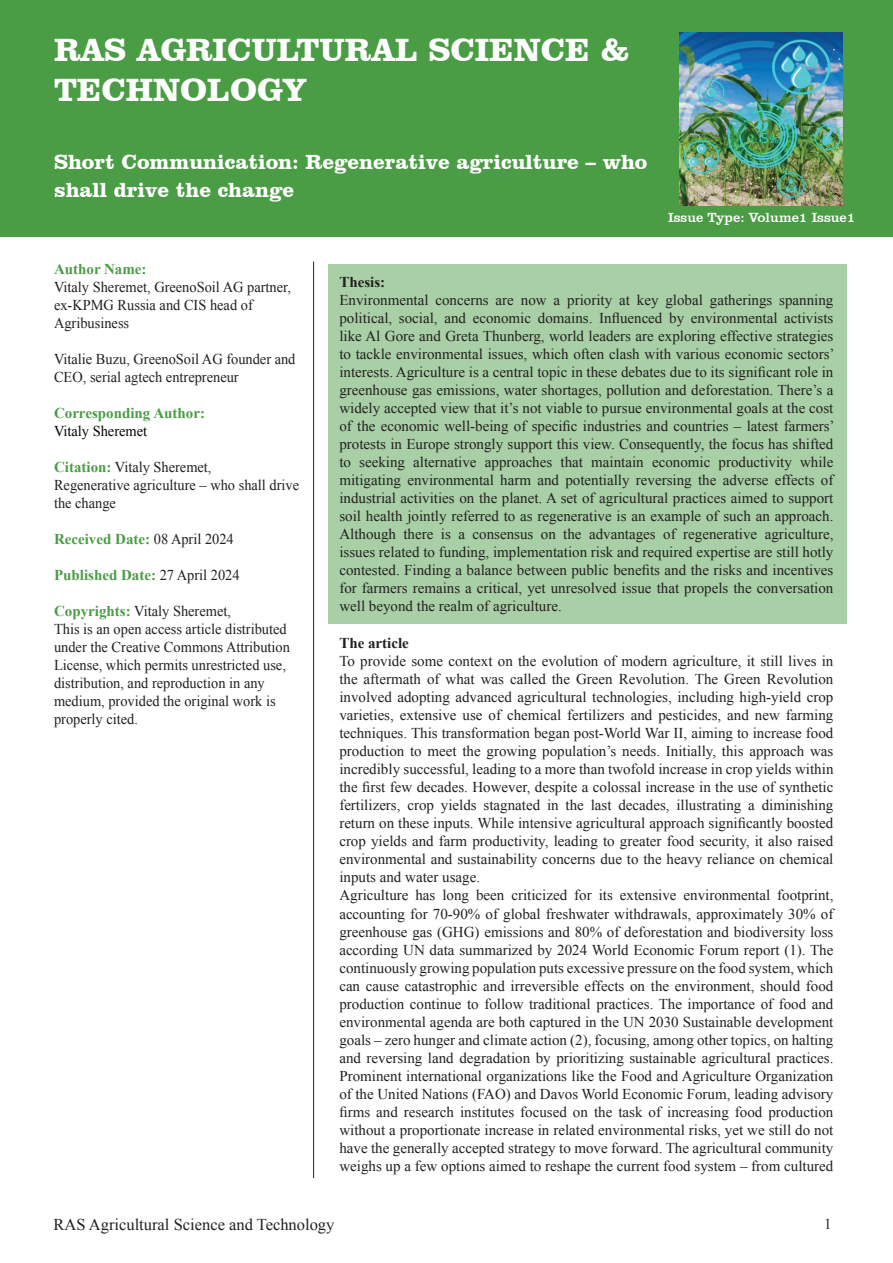
<style>
.page{position:relative;width:893px;height:1263px;background:#fff}
.page>*{position:absolute;margin:0;border:0;box-sizing:border-box;transform-origin:0 0}
.t1{font:700 33px/39.6px "Clarendon BT";color:#fff}
.t2{font:700 21px/28.5px "Clarendon BT";color:#fff}
.t3{font:16.5px "Times New Roman";color:#231f20}
.t4{font:15px/18px "Times New Roman";color:#231f20;text-align:justify}
.t5{font:15px/18px "Times New Roman";color:#231f20;scale:.96 1}
.t6{font:700 15px "Times New Roman";color:#4a9c45}
.t7{font:700 15px "Times New Roman";color:#231f20}
.t8{font:15px "Times New Roman";color:#040503;scale:.96 1}
.t9{font:13.65px "Clarendon BT";color:#fff}
.s1{font-weight:700;color:#4a9c45}
.s2{font-weight:400;color:#231f20}
</style>
<div class="page">
<div style="left:328px;top:264px;width:519px;height:360px;background:#a8cfa6"></div>
<div style="left:0;top:0;width:893px;height:236px;background:#4a9c45"></div>
<hr style="left:313px;top:261px;width:1px;height:917px;background:#231f20">
<img style="left:679px;top:33px;width:163px;height:172px">
<h1 class="t1" style="left:54px;top:29px;width:577px">RAS AGRICULTURAL SCIENCE &amp;<br>TECHNOLOGY</h1>
<h2 class="t2" style="left:54px;top:147px;width:595px">Short Communication: Regenerative agriculture – who shall drive the change</h2>
<p class="t9" style="left:668px;top:209px;width:189px">Issue Type: Volume1 Issue1</p>
<p class="t6" style="left:54px;top:259px;width:94px">Author Name:</p>
<p class="t5" style="left:54px;top:278px;width:248px">Vitaly Sheremet, GreenoSoil AG partner, ex-KPMG Russia and CIS head of<br>Agribusiness</p>
<p class="t5" style="left:54px;top:350px;width:253px">Vitalie Buzu, GreenoSoil AG founder and<br>CEO, serial agtech entrepreneur</p>
<p class="t6" style="left:54px;top:403px;width:152px">Corresponding Author:</p>
<p class="t8" style="left:54px;top:421px;width:99px">Vitaly Sheremet</p>
<p class="t5" style="left:54px;top:458px;width:257px"><span class="s1">Citation:</span> Vitaly Sheremet,<br>Regenerative agriculture – who shall drive the change</p>
<p class="t6" style="left:54px;top:529px;width:181px">Received Date: <span class="s2">08 April 2024</span></p>
<p class="t6" style="left:54px;top:565px;width:187px">Published Date: <span class="s2">27 April 2024</span></p>
<p class="t5" style="left:54px;top:602px;width:247px"><span class="s1">Copyrights:</span> Vitaly Sheremet,<br>This is an open access article distributed under the Creative Commons Attribution License, which permits unrestricted use, distribution, and reproduction in any medium, provided the original work is properly cited.</p>
<p class="t7" style="left:339px;top:271px;width:47px">Thesis:</p>
<p class="t4" style="left:339px;top:290px;width:497px">Environmental concerns are now a priority at key global gatherings spanning political, social, and economic domains. Influenced by environmental activists like Al Gore and Greta Thunberg, world leaders are exploring effective strategies to tackle environmental issues, which often clash with various economic sectors’ interests. Agriculture is a central topic in these debates due to its significant role in greenhouse gas emissions, water shortages, pollution and deforestation. There’s a widely accepted view that it’s not viable to pursue environmental goals at the cost of the economic well-being of specific industries and countries – latest farmers’ protests in Europe strongly support this view. Consequently, the focus has shifted to seeking alternative approaches that maintain economic productivity while mitigating environmental harm and potentially reversing the adverse effects of industrial activities on the planet. A set of agricultural practices aimed to support soil health jointly referred to as regenerative is an example of such an approach.<br>Although there is a consensus on the advantages of regenerative agriculture, issues related to funding, implementation risk and required expertise are still hotly contested. Finding a balance between public benefits and the risks and incentives for farmers remains a critical, yet unresolved issue that propels the conversation well beyond the realm of agriculture.</p>
<p class="t7" style="left:339px;top:633px;width:71px">The article</p>
<p class="t4" style="left:339px;top:652px;width:496px;text-align:left">To provide some context on the evolution of modern agriculture, it still lives in the aftermath of what was called the Green Revolution. The Green Revolution involved adopting advanced agricultural technologies, including high-yield crop varieties, extensive use of chemical fertilizers and pesticides, and new farming techniques. This transformation began post-World War II, aiming to increase food production to meet the growing population’s needs. Initially, this approach was incredibly successful, leading to a more than twofold increase in crop yields within the first few decades. However, despite a colossal increase in the use of synthetic fertilizers, crop yields stagnated in the last decades, illustrating a diminishing return on these inputs. While intensive agricultural approach significantly boosted crop yields and farm productivity, leading to greater food security, it also raised environmental and sustainability concerns due to the heavy reliance on chemical inputs and water usage.<br>Agriculture has long been criticized for its extensive environmental footprint, accounting for 70-90% of global freshwater withdrawals, approximately 30% of greenhouse gas (GHG) emissions and 80% of deforestation and biodiversity loss according UN data summarized by 2024 World Economic Forum report (1). The continuously growing population puts excessive pressure on the food system, which can cause catastrophic and irreversible effects on the environment, should food production continue to follow traditional practices. The importance of food and environmental agenda are both captured in the UN 2030 Sustainable development goals – zero hunger and climate action (2), focusing, among other topics, on halting and reversing land degradation by prioritizing sustainable agricultural practices.<br>Prominent international organizations like the Food and Agriculture Organization of the United Nations (FAO) and Davos World Economic Forum, leading advisory firms and research institutes focused on the task of increasing food production without a proportionate increase in related environmental risks, yet we still do not have the generally accepted strategy to move forward. The agricultural community weighs up a few options aimed to reshape the current food system – from cultured</p>
<p class="t3" style="left:54px;top:1213px;width:282px">RAS Agricultural Science and Technology</p>
<p class="t4" style="left:824px;top:1214px;width:9px">1</p>
</div>
